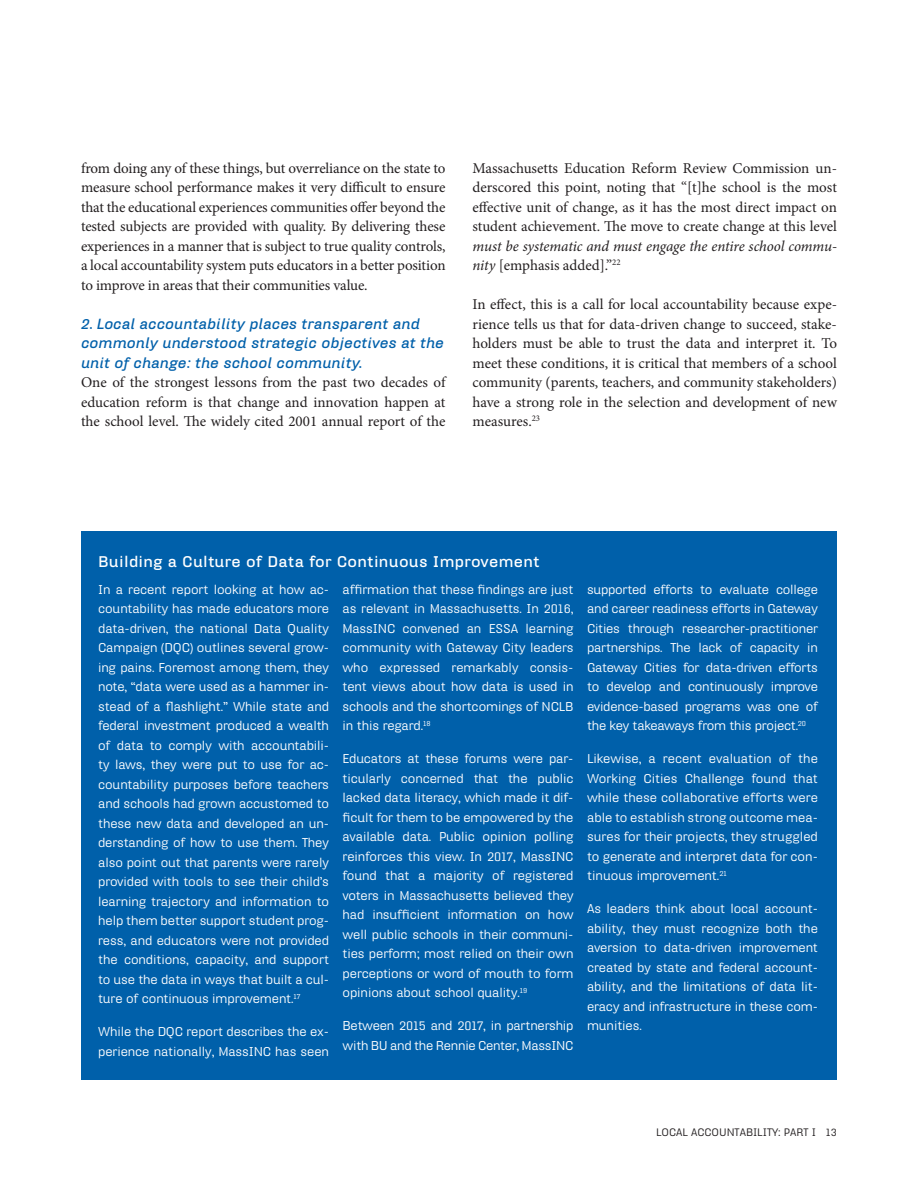
<style>
.page{position:relative;width:918px;height:1188px;background:#fff}
.page>*{position:absolute;margin:0;border:0;box-sizing:border-box;transform-origin:0 0}
.t1{font:15px/19.5px "Minion Pro";letter-spacing:-.005em;color:#231f20;text-align:justify}
.t2{font:italic 15px/19.5px "Minion Pro";letter-spacing:-.01em;color:#231f20}
.t3{font:700 15px "Hydra Text";letter-spacing:.02em;color:#fff}
.t4{font:italic 700 14.25px/19.5px "Hydra Text";color:#0060aa}
.t5{font:12.3px/19.5px "Hydra Text";letter-spacing:-.01em;color:#fff;text-align:justify}
.t6{font:10.5px "Hydra Text";color:#231f20}
.s1{font-style:normal}
</style>
<div class="page">
<div style="left:81px;top:531px;width:756px;height:549px;background:#0060aa"></div>
<p class="t1" style="left:81px;top:158px;width:366px">from doing any of these things, but overreliance on the state to measure school performance makes it very difficult to ensure that the educational experiences communities offer beyond the tested subjects are provided with quality. By delivering these experiences in a manner that is subject to true quality controls, a local accountability system puts educators in a better position to improve in areas that their communities value.</p>
<p class="t4" style="left:81px;top:314px;width:365px">2. Local accountability places transparent and commonly understood strategic objectives at the unit of change: the school community.</p>
<p class="t1" style="left:81px;top:373px;width:366px">One of the strongest lessons from the past two decades of education reform is that change and innovation happen at the school level. The widely cited 2001 annual report of the</p>
<p class="t1" style="left:472px;top:158px;width:366px">Massachusetts Education Reform Review Commission un&shy;derscored this point, noting that “[t]he school is the most effective unit of change, as it has the most direct impact on student achievement. The move to create change at this level</p>
<p class="t2" style="left:472px;top:236px;width:366px">must be systematic and must engage the entire school commu&shy;nity <span class="s1">[emphasis added].”</span><sup>22</sup></p>
<p class="t1" style="left:472px;top:295px;width:366px">In effect, this is a call for local accountability because expe&shy;rience tells us that for data-driven change to succeed, stake&shy;holders must be able to trust the data and interpret it. To meet these conditions, it is critical that members of a school community (parents, teachers, and community stakeholders) have a strong role in the selection and development of new measures.<sup>23</sup></p>
<p class="t3" style="left:98px;top:552px;width:443px">Building a Culture of Data for Continuous Improvement</p>
<p class="t5" style="left:98px;top:579px;width:232px">In a recent report looking at how ac&shy;countability has made educators more data-driven, the national Data Quality Campaign (DQC) outlines several grow&shy;ing pains. Foremost among them, they note, “data were used as a hammer in&shy;stead of a flashlight.” While state and federal investment produced a wealth of data to comply with accountabili&shy;ty laws, they were put to use for ac&shy;countability purposes before teachers and schools had grown accustomed to these new data and developed an un&shy;derstanding of how to use them. They also point out that parents were rarely provided with tools to see their child’s learning trajectory and information to help them better support student prog&shy;ress, and educators were not provided the conditions, capacity, and support to use the data in ways that built a cul&shy;ture of continuous improvement.<sup>17</sup></p>
<p class="t5" style="left:98px;top:1022px;width:232px">While the DQC report describes the ex&shy;perience nationally, MassINC has seen</p>
<p class="t5" style="left:343px;top:579px;width:232px">affirmation that these findings are just as relevant in Massachusetts. In 2016, MassINC convened an ESSA learning community with Gateway City leaders who expressed remarkably consis&shy;tent views about how data is used in schools and the shortcomings of NCLB in this regard.<sup>18</sup></p>
<p class="t5" style="left:343px;top:749px;width:232px">Educators at these forums were par&shy;ticularly concerned that the public lacked data literacy, which made it dif&shy;ficult for them to be empowered by the available data. Public opinion polling reinforces this view. In 2017, MassINC found that a majority of registered voters in Massachusetts believed they had insufficient information on how well public schools in their communi&shy;ties perform; most relied on their own perceptions or word of mouth to form opinions about school quality.<sup>19</sup></p>
<p class="t5" style="left:343px;top:1016px;width:232px">Between 2015 and 2017, in partnership with BU and the Rennie Center, MassINC</p>
<p class="t5" style="left:587px;top:579px;width:232px">supported efforts to evaluate college and career readiness efforts in Gateway Cities through researcher-practitioner partnerships. The lack of capacity in Gateway Cities for data-driven efforts to develop and continuously improve evidence-based programs was one of the key takeaways from this project.<sup>20</sup></p>
<p class="t5" style="left:587px;top:749px;width:232px">Likewise, a recent evaluation of the Working Cities Challenge found that while these collaborative efforts were able to establish strong outcome mea&shy;sures for their projects, they struggled to generate and interpret data for con&shy;tinuous improvement.<sup>21</sup></p>
<p class="t5" style="left:587px;top:899px;width:232px">As leaders think about local account&shy;ability, they must recognize both the aversion to data-driven improvement created by state and federal account&shy;ability, and the limitations of data lit&shy;eracy and infrastructure in these com&shy;munities.</p>
<p class="t6" style="left:656px;top:1125px;width:182px">LOCAL ACCOUNTABILITY: PART I 13</p>
</div>
